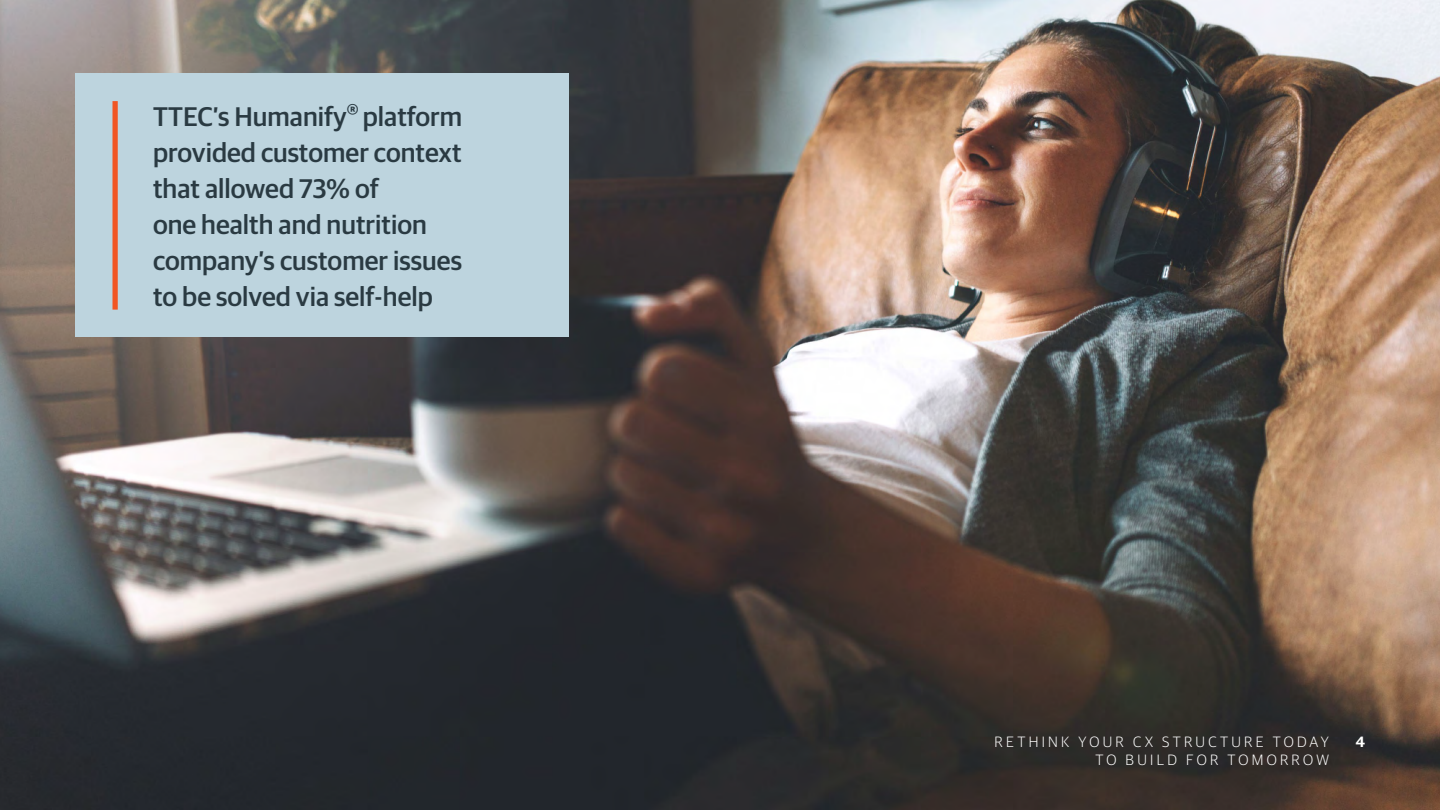
<style>
.page{position:relative;width:1440px;height:810px;background:#fff}
.page>*{position:absolute;margin:0;border:0;box-sizing:border-box;transform-origin:0 0}
.t1{font:500 27px/36px "Guardian Sans";color:#2a3a42}
.t2{font:300 15px/18px "Guardian Sans";letter-spacing:.22em;color:#fff;text-align:right}
.t3{font:600 15px "Guardian Sans";color:#fff}
</style>
<div class="page">
<img style="left:0;top:0;width:1440px;height:810px">
<div style="left:75px;top:74px;width:493px;height:263px;background:#bdd4de"></div>
<div style="left:112px;top:101px;width:6px;height:209px;background:#f15523"></div>
<p class="t1" style="left:153px;top:97px;width:311px">TTEC’s Humanify® platform provided customer context that allowed 73% of<br>one health and nutrition company’s customer issues to be solved via self-help</p>
<p class="t2" style="left:994px;top:732px;width:336px">RETHINK YOUR CX STRUCTURE TODAY<br>TO BUILD FOR TOMORROW</p>
<p class="t3" style="left:1356px;top:731px;width:11px">4</p>
</div>
